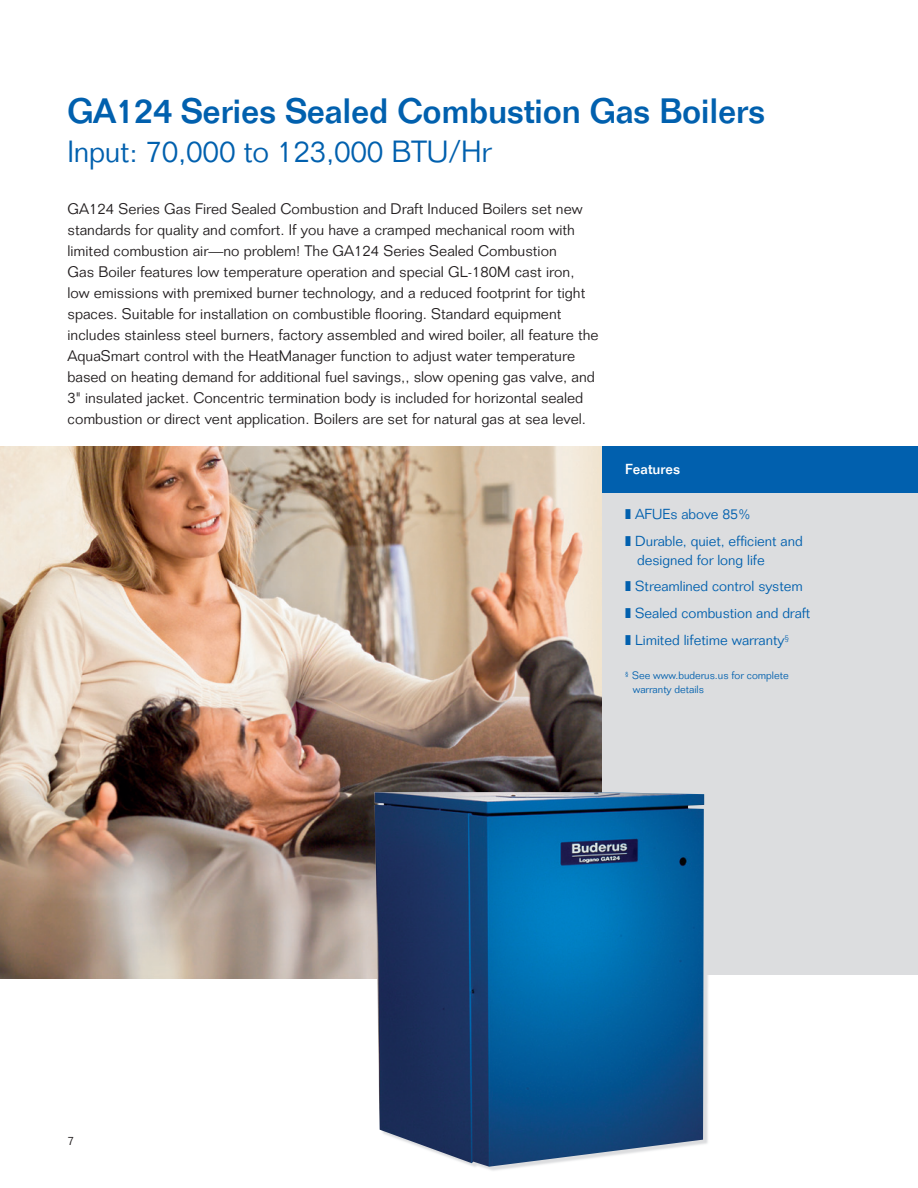
<style>
.page{position:relative;width:918px;height:1188px;background:#fff}
.page>*{position:absolute;margin:0;border:0;box-sizing:border-box;transform-origin:0 0}
.t1{font:500 34.5px "Folio";letter-spacing:-.01em;color:#0160ae}
.t2{font:300 30px "Folio";letter-spacing:-.01em;color:#0160ae}
.t3{font:300 15px/21px "Folio";color:#231f20}
.t4{font:300 14.25px/19.5px "Folio";color:#0160ae}
.t5{font:500 14.25px "Folio";color:#fff}
.t6{font:300 12px "Folio";color:#231f20}
.t7{font:300 10.5px/13.5px "Folio";color:#0160ae}
</style>
<div class="page">
<img style="left:0;top:446px;width:603px;height:532px">
<div style="left:603px;top:480px;width:315px;height:495px;background:#dcdddf"></div>
<div style="left:603px;top:446px;width:315px;height:46px;background:#0160ae"></div>
<svg style="left:482px;top:794px;width:226px;height:377px;fill:#e1e2e3"></svg>
<img style="left:374px;top:792px;width:330px;height:375px">
<p class="t1" style="left:68px;top:91px;width:699px">GA124 Series Sealed Combustion Gas Boilers</p>
<p class="t2" style="left:68px;top:133px;width:425px">Input: 70,000 to 123,000 BTU/Hr</p>
<p class="t3" style="left:68px;top:199px;width:533px">GA124 Series Gas Fired Sealed Combustion and Draft Induced Boilers set new standards for quality and comfort. If you have a cramped mechanical room with limited combustion air—no problem! The GA124 Series Sealed Combustion<br>Gas Boiler features low temperature operation and special GL-180M cast iron, low emissions with premixed burner technology, and a reduced footprint for tight spaces. Suitable for installation on combustible flooring. Standard equipment includes stainless steel burners, factory assembled and wired boiler, all feature the AquaSmart control with the HeatManager function to adjust water temperature based on heating demand for additional fuel savings,, slow opening gas valve, and 3" insulated jacket. Concentric termination body is included for horizontal sealed combustion or direct vent application. Boilers are set for natural gas at sea level.</p>
<p class="t5" style="left:625px;top:460px;width:56px">Features</p>
<p class="t4" style="left:625px;top:505px;width:127px">❚ AFUEs above 85%</p>
<p class="t4" style="left:637px;top:531px;width:167px;text-indent:-12px">❚ Durable, quiet, efficient and designed for long life</p>
<p class="t4" style="left:625px;top:577px;width:179px">❚ Streamlined control system</p>
<p class="t4" style="left:625px;top:603px;width:187px">❚ Sealed combustion and draft</p>
<p class="t4" style="left:625px;top:631px;width:165px">❚ Limited lifetime warranty<sup>§</sup></p>
<p class="t7" style="left:633px;top:669px;width:157px;text-indent:-8px"><sup>§</sup> See www.buderus.us for complete warranty details</p>
<p class="t6" style="left:68px;top:1133px;width:8px">7</p>
</div>
